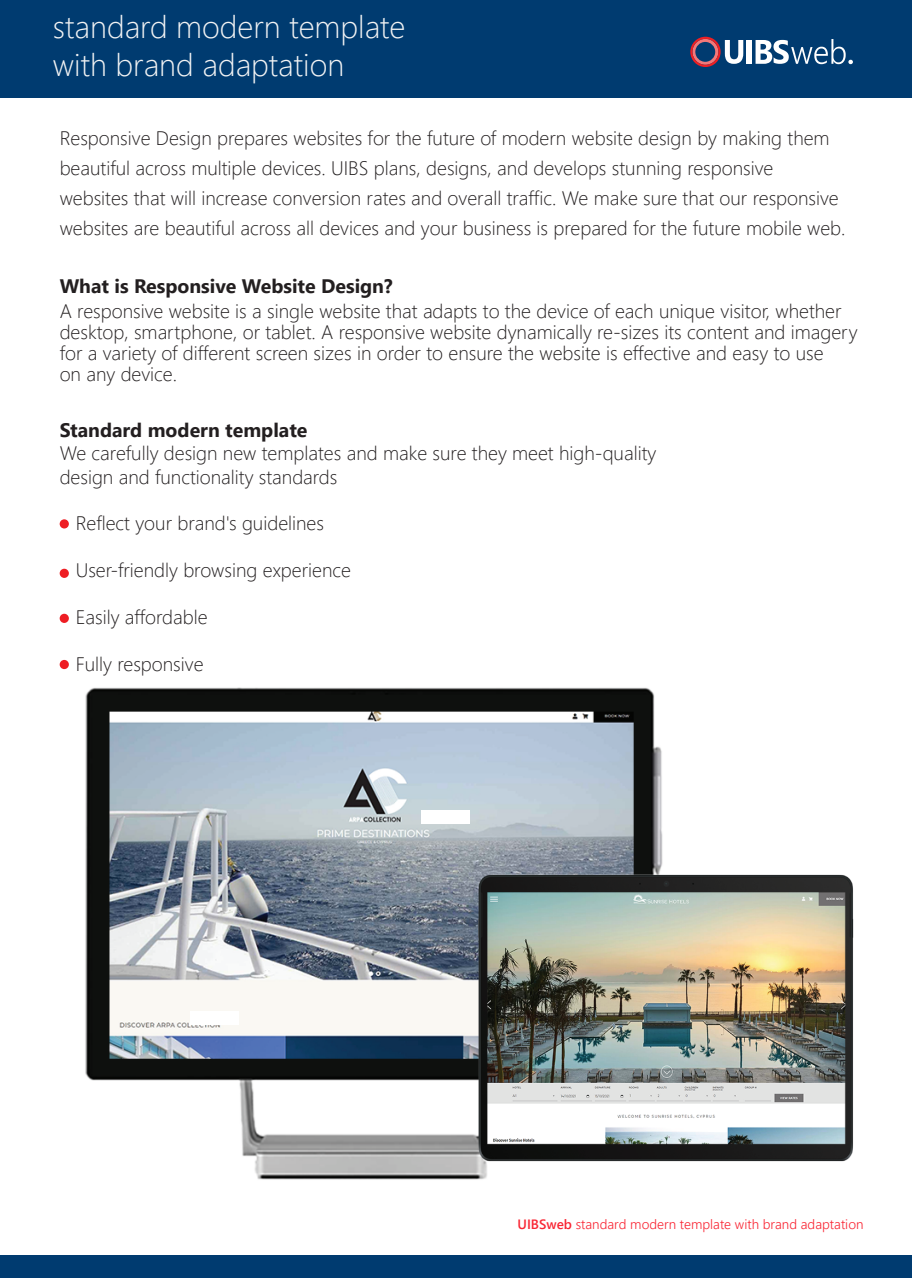
<style>
.page{position:relative;width:912px;height:1278px;background:#fff}
.page>*{position:absolute;margin:0;border:0;box-sizing:border-box;transform-origin:0 0}
.t1{font:300 31.5px/37.8px "Segoe UI";color:#f2f3f4}
.t2{font:300 19.5px/30px "Segoe UI";color:#231f20}
.t3{font:700 19.5px "Segoe UI";color:#231f20}
.t4{font:300 13.5px "Segoe UI";color:#f92634}
.s1{font-weight:600}
</style>
<div class="page">
<img style="left:63px;top:669px;width:600px;height:511px">
<div style="left:0;top:0;width:911px;height:98px;background:#003b70"></div>
<svg style="left:690px;top:37px;width:53px;height:30px"></svg>
<div style="left:746px;top:40px;width:5px;height:24px;background:#fff"></div>
<svg style="left:755px;top:39px;width:97px;height:25px"></svg>
<div style="left:190px;top:1010px;width:48px;height:14px;background:#fff"></div>
<div style="left:420px;top:809px;width:49px;height:14px;background:#fff"></div>
<div style="left:0;top:1255px;width:911px;height:22px;background:#003b70"></div>
<div style="left:60px;top:519px;width:9px;height:9px;background:#ee1d23;border-radius:50%"></div>
<div style="left:60px;top:659px;width:9px;height:10px;background:#ee1d23;border-radius:50%"></div>
<div style="left:60px;top:613px;width:9px;height:10px;background:#ee1d23;border-radius:50%"></div>
<div style="left:60px;top:568px;width:9px;height:10px;background:#ee1d23;border-radius:50%"></div>
<img style="left:452px;top:873px;width:402px;height:289px">
<h1 class="t1" style="left:53px;top:5px;width:354px">standard modern template with brand adaptation</h1>
<p class="t2" style="left:60px;top:121px;width:787px">Responsive Design prepares websites for the future of modern website design by making them beautiful across multiple devices. UIBS plans, designs, and develops stunning responsive websites that will increase conversion rates and overall traffic. We make sure that our responsive websites are beautiful across all devices and your business is prepared for the future mobile web.</p>
<p class="t3" style="left:60px;top:267px;width:334px">What is Responsive Website Design?</p>
<p class="t2" style="left:60px;top:299px;width:799px;line-height:21px">A responsive website is a single website that adapts to the device of each unique visitor, whether desktop, smartphone, or tablet. A responsive website dynamically re-sizes its content and imagery for a variety of different screen sizes in order to ensure the website is effective and easy to use<br>on any device.</p>
<p class="t3" style="left:60px;top:411px;width:249px">Standard modern template</p>
<p class="t2" style="left:60px;top:439px;width:598px;line-height:23.4px">We carefully design new templates and make sure they meet high-quality design and functionality standards</p>
<p class="t2" style="left:76px;top:506px;width:250px">Reflect your brand's guidelines</p>
<p class="t2" style="left:76px;top:553px;width:276px">User-friendly browsing experience</p>
<p class="t2" style="left:76px;top:600px;width:133px">Easily affordable</p>
<p class="t2" style="left:76px;top:647px;width:129px">Fully responsive</p>
<p class="t4" style="left:517px;top:1211px;width:347px"><span class="s1">UIBSweb</span> standard modern template with brand adaptation</p>
</div>
